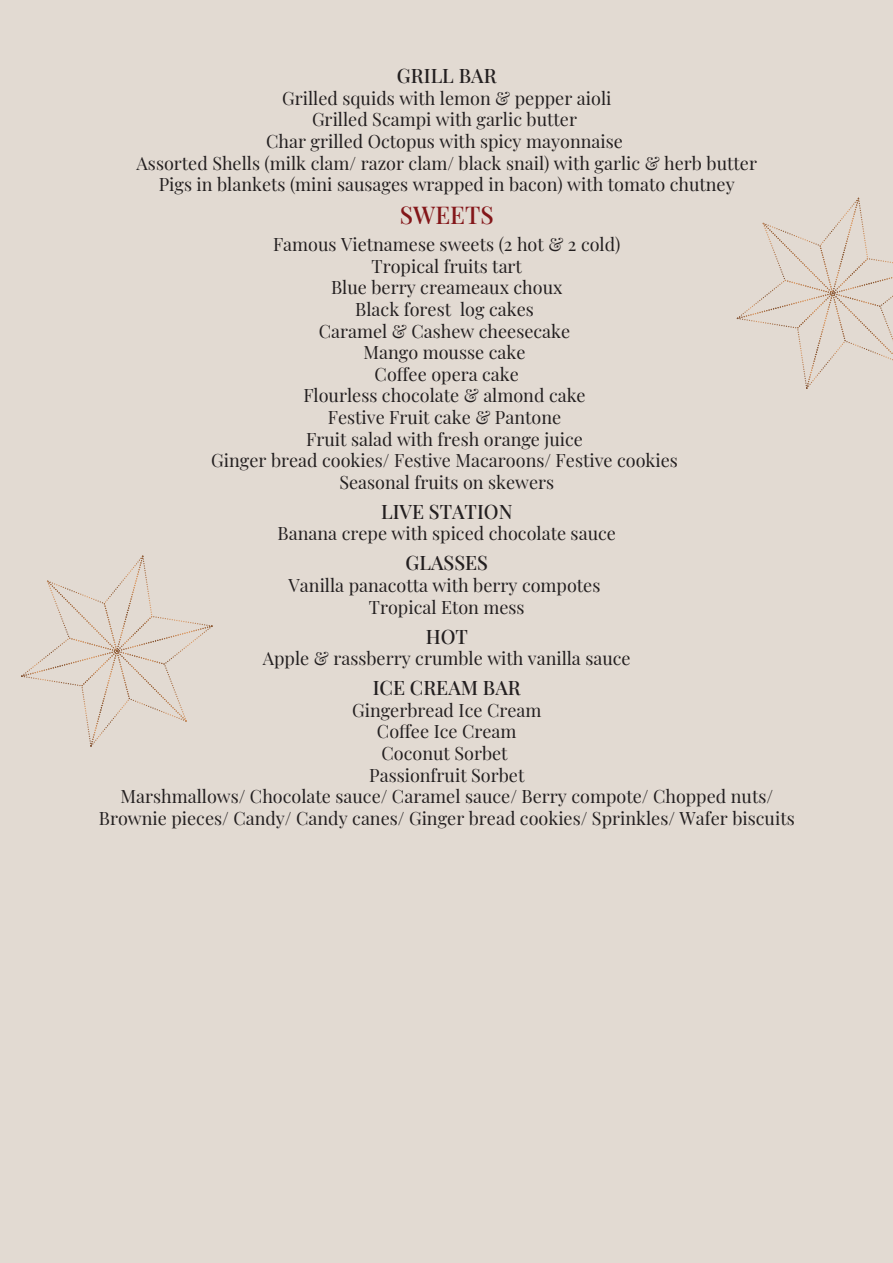
<style>
.page{position:relative;width:893px;height:1263px;background:#e2dad2}
.page>*{position:absolute;margin:0;border:0;box-sizing:border-box;transform-origin:0 0}
.t1{font:500 24px "Playfair Display";color:#831619}
.t2{font:500 19.5px "Playfair Display";color:#231f20}
.t3{font:18px/21.6px "Playfair Display";color:#231f20;text-align:center}
</style>
<div class="page">
<svg style="left:736px;top:197px;width:157px;height:192px"></svg>
<svg style="left:21px;top:555px;width:192px;height:192px"></svg>
<p class="t2" style="left:397px;top:61px;width:101px">GRILL BAR</p>
<p class="t3" style="left:137px;top:86px;width:622px">Grilled squids with lemon &amp; pepper aioli<br>Grilled Scampi with garlic butter<br>Char grilled Octopus with spicy mayonnaise<br>Assorted Shells (milk clam/ razor clam/ black snail) with garlic &amp; herb butter Pigs in blankets (mini sausages wrapped in bacon) with tomato chutney</p>
<h1 class="t1" style="left:400px;top:196px;width:95px">SWEETS</h1>
<p class="t3" style="left:211px;top:232px;width:468px">Famous Vietnamese sweets (2 hot &amp; 2 cold)<br>Tropical fruits tart<br>Blue berry creameaux choux<br>Black forest log cakes<br>Caramel &amp; Cashew cheesecake<br>Mango mousse cake<br>Coffee opera cake<br>Flourless chocolate &amp; almond cake<br>Festive Fruit cake &amp; Pantone<br>Fruit salad with fresh orange juice<br>Ginger bread cookies/ Festive Macaroons/ Festive cookies<br>Seasonal fruits on skewers</p>
<p class="t2" style="left:381px;top:496px;width:133px">LIVE STATION</p>
<p class="t3" style="left:278px;top:521px;width:340px">Banana crepe with spiced chocolate sauce</p>
<p class="t2" style="left:405px;top:548px;width:84px">GLASSES</p>
<p class="t3" style="left:289px;top:573px;width:313px">Vanilla panacotta with berry compotes<br>Tropical Eton mess</p>
<p class="t2" style="left:426px;top:621px;width:44px">HOT</p>
<p class="t3" style="left:263px;top:646px;width:369px">Apple &amp; rassberry crumble with vanilla sauce</p>
<p class="t2" style="left:373px;top:673px;width:150px">ICE CREAM BAR</p>
<p class="t3" style="left:99px;top:698px;width:697px">Gingerbread Ice Cream<br>Coffee Ice Cream<br>Coconut Sorbet<br>Passionfruit Sorbet<br>Marshmallows/ Chocolate sauce/ Caramel sauce/ Berry compote/ Chopped nuts/ Brownie pieces/ Candy/ Candy canes/ Ginger bread cookies/ Sprinkles/ Wafer biscuits</p>
</div>
